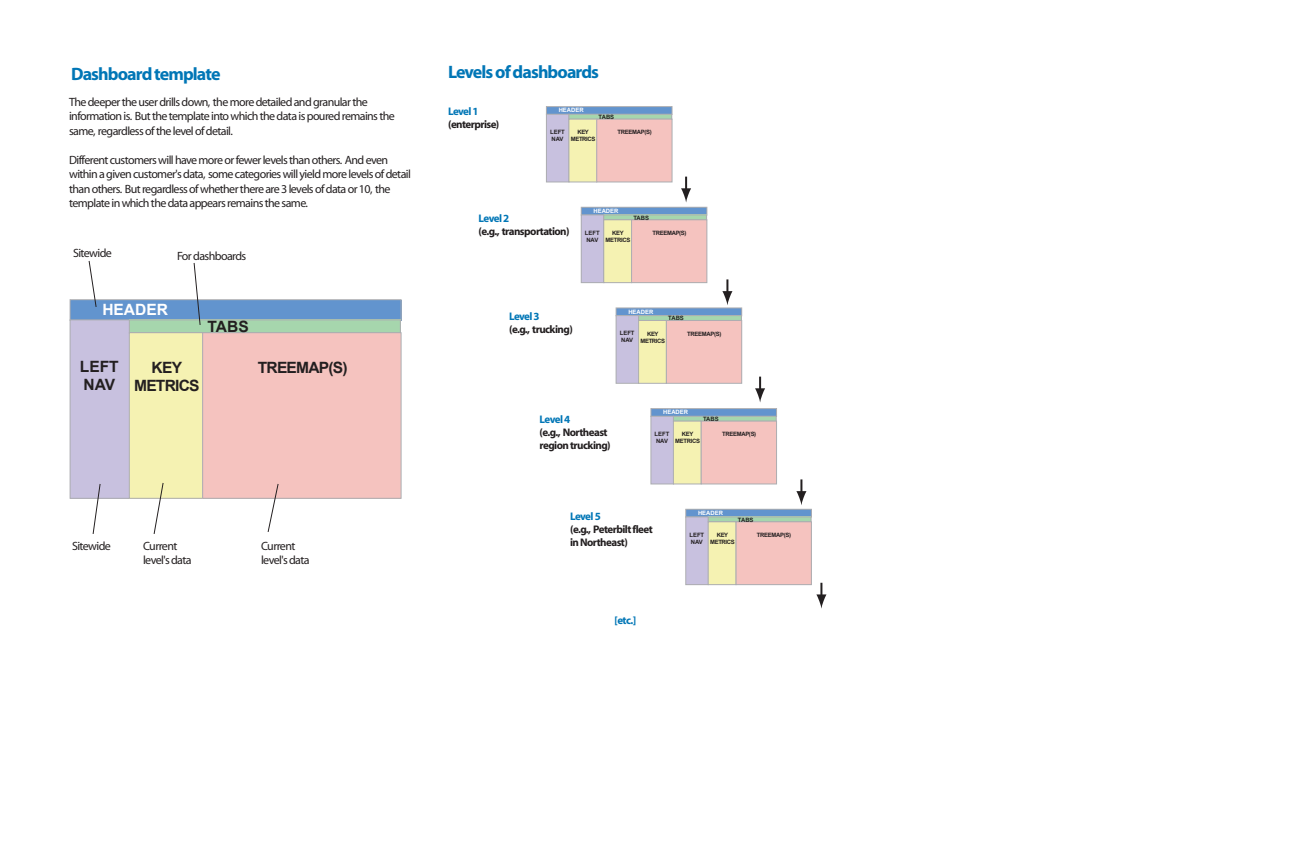
<style>
.page{position:relative;width:1296px;height:864px;background:#fff}
.page>*{position:absolute;margin:0;border:0;box-sizing:border-box;transform-origin:0 0}
.t1{font:700 18px "Myriad";letter-spacing:-.05em;color:#0076b6}
.t2{font:700 15.6px/18.6px "Arial";letter-spacing:-.05em;color:#231f20;text-align:center}
.t3{font:700 15.6px "Arial";color:#fff}
.t4{font:12px/14.5px "Myriad";letter-spacing:-.05em;color:#231f20}
.t5{font:700 11px/13px "Myriad";letter-spacing:-.05em;color:#231f20}
.t6{font:700 11px "Myriad";color:#0076b6}
.t7{font:700 5.9px/6.9px "Arial";letter-spacing:-.05em;color:#231f20;text-align:center}
.t8{font:700 5.9px "Arial";color:#fff}
.s1{color:#0076b6}
</style>
<div class="page">
<div style="left:70px;top:300px;width:331px;height:20px;background:#6294ce"></div>
<div style="left:70px;top:299px;width:332px;height:22px;border:1px solid #acadb1"></div>
<div style="left:70px;top:320px;width:60px;height:178px;background:#c8c1df"></div>
<div style="left:70px;top:319px;width:60px;height:180px;border:1px solid #acadb1"></div>
<div style="left:129px;top:320px;width:271px;height:13px;background:#a6d6ad"></div>
<div style="left:129px;top:319px;width:272px;height:15px;border:1px solid #acadb1"></div>
<div style="left:129px;top:333px;width:74px;height:165px;background:#f5f2b2"></div>
<div style="left:129px;top:332px;width:74px;height:167px;border:1px solid #acadb1"></div>
<div style="left:203px;top:333px;width:198px;height:165px;background:#f5c3bf"></div>
<div style="left:202px;top:332px;width:200px;height:167px;border:1px solid #acadb1"></div>
<svg style="left:681px;top:177px;width:10px;height:26px"></svg>
<svg style="left:722px;top:279px;width:10px;height:26px"></svg>
<svg style="left:755px;top:377px;width:10px;height:26px"></svg>
<svg style="left:796px;top:479px;width:10px;height:26px"></svg>
<svg style="left:816px;top:583px;width:10px;height:26px"></svg>
<div style="left:581px;top:207px;width:126px;height:8px;background:#6294ce"></div>
<div style="left:581px;top:207px;width:126px;height:9px;border:1px solid #acadb1"></div>
<div style="left:581px;top:215px;width:23px;height:68px;background:#c8c1df"></div>
<div style="left:581px;top:214px;width:23px;height:69px;border:1px solid #acadb1"></div>
<div style="left:604px;top:215px;width:103px;height:5px;background:#a6d6ad"></div>
<div style="left:603px;top:214px;width:104px;height:6px;border:1px solid #acadb1"></div>
<div style="left:604px;top:220px;width:28px;height:63px;background:#f5f2b2"></div>
<div style="left:603px;top:219px;width:29px;height:64px;border:1px solid #acadb1"></div>
<div style="left:632px;top:220px;width:75px;height:63px;background:#f5c3bf"></div>
<div style="left:631px;top:219px;width:76px;height:64px;border:1px solid #acadb1"></div>
<div style="left:546px;top:107px;width:126px;height:7px;background:#6294ce"></div>
<div style="left:546px;top:106px;width:127px;height:9px;border:1px solid #acadb1"></div>
<div style="left:546px;top:114px;width:23px;height:68px;background:#c8c1df"></div>
<div style="left:546px;top:114px;width:24px;height:68px;border:1px solid #acadb1"></div>
<div style="left:569px;top:114px;width:103px;height:5px;background:#a6d6ad"></div>
<div style="left:568px;top:114px;width:104px;height:6px;border:1px solid #acadb1"></div>
<div style="left:569px;top:119px;width:28px;height:63px;background:#f5f2b2"></div>
<div style="left:568px;top:119px;width:29px;height:63px;border:1px solid #acadb1"></div>
<div style="left:597px;top:119px;width:75px;height:63px;background:#f5c3bf"></div>
<div style="left:596px;top:119px;width:77px;height:63px;border:1px solid #acadb1"></div>
<div style="left:616px;top:308px;width:126px;height:8px;background:#6294ce"></div>
<div style="left:616px;top:307px;width:126px;height:9px;border:1px solid #acadb1"></div>
<div style="left:616px;top:316px;width:23px;height:67px;background:#c8c1df"></div>
<div style="left:616px;top:315px;width:23px;height:69px;border:1px solid #acadb1"></div>
<div style="left:639px;top:316px;width:102px;height:5px;background:#a6d6ad"></div>
<div style="left:638px;top:315px;width:104px;height:6px;border:1px solid #acadb1"></div>
<div style="left:639px;top:320px;width:27px;height:63px;background:#f5f2b2"></div>
<div style="left:638px;top:320px;width:29px;height:64px;border:1px solid #acadb1"></div>
<div style="left:666px;top:320px;width:76px;height:63px;background:#f5c3bf"></div>
<div style="left:666px;top:320px;width:76px;height:64px;border:1px solid #acadb1"></div>
<div style="left:651px;top:409px;width:126px;height:7px;background:#6294ce"></div>
<div style="left:650px;top:408px;width:127px;height:9px;border:1px solid #acadb1"></div>
<div style="left:651px;top:416px;width:23px;height:68px;background:#c8c1df"></div>
<div style="left:650px;top:416px;width:24px;height:68px;border:1px solid #acadb1"></div>
<div style="left:673px;top:416px;width:103px;height:5px;background:#a6d6ad"></div>
<div style="left:673px;top:416px;width:104px;height:6px;border:1px solid #acadb1"></div>
<div style="left:673px;top:421px;width:28px;height:63px;background:#f5f2b2"></div>
<div style="left:673px;top:421px;width:29px;height:63px;border:1px solid #acadb1"></div>
<div style="left:701px;top:421px;width:76px;height:63px;background:#f5c3bf"></div>
<div style="left:701px;top:421px;width:76px;height:63px;border:1px solid #acadb1"></div>
<div style="left:686px;top:509px;width:125px;height:8px;background:#6294ce"></div>
<div style="left:685px;top:509px;width:127px;height:9px;border:1px solid #acadb1"></div>
<div style="left:686px;top:517px;width:22px;height:68px;background:#c8c1df"></div>
<div style="left:685px;top:516px;width:24px;height:69px;border:1px solid #acadb1"></div>
<div style="left:708px;top:517px;width:103px;height:5px;background:#a6d6ad"></div>
<div style="left:708px;top:516px;width:104px;height:6px;border:1px solid #acadb1"></div>
<div style="left:708px;top:522px;width:28px;height:63px;background:#f5f2b2"></div>
<div style="left:708px;top:521px;width:29px;height:64px;border:1px solid #acadb1"></div>
<div style="left:736px;top:522px;width:75px;height:63px;background:#f5c3bf"></div>
<div style="left:736px;top:521px;width:76px;height:64px;border:1px solid #acadb1"></div>
<svg style="left:92px;top:484px;width:9px;height:50px"></svg>
<svg style="left:153px;top:483px;width:11px;height:51px"></svg>
<svg style="left:267px;top:484px;width:12px;height:48px"></svg>
<svg style="left:88px;top:261px;width:9px;height:46px"></svg>
<svg style="left:193px;top:263px;width:8px;height:62px"></svg>
<p class="t1" style="left:71px;top:65px;width:151px">Dashboard template</p>
<p class="t1" style="left:448px;top:63px;width:153px">Levels of dashboards</p>
<p class="t4" style="left:69px;top:95px;width:327px">The deeper the user drills down, the more detailed and granular the information is. But the template into which the data is poured remains the same, regardless of the level of detail.</p>
<p class="t4" style="left:69px;top:153px;width:343px">Different customers will have more or fewer levels than others. And even within a given customer's data, some categories will yield more levels of detail than others. But regardless of whether there are 3 levels of data or 10, the template in which the data appears remains the same.</p>
<p class="t4" style="left:73px;top:246px;width:40px">Sitewide</p>
<p class="t4" style="left:177px;top:249px;width:71px">For dashboards</p>
<p class="t3" style="left:102px;top:299px;width:67px">HEADER</p>
<p class="t2" style="left:208px;top:318px;width:43px">TABS</p>
<p class="t2" style="left:80px;top:358px;width:40px">LEFT</p>
<p class="t2" style="left:258px;top:359px;width:91px">TREEMAP(S)</p>
<p class="t2" style="left:84px;top:376px;width:33px">NAV</p>
<p class="t2" style="left:134px;top:359px;width:67px">KEY<br>METRICS</p>
<p class="t4" style="left:72px;top:539px;width:40px">Sitewide</p>
<p class="t4" style="left:143px;top:539px;width:50px">Current level's data</p>
<p class="t4" style="left:261px;top:539px;width:50px">Current level's data</p>
<p class="t5" style="left:448px;top:105px;width:53px"><span class="s1">Level 1 </span>(enterprise)</p>
<p class="t8" style="left:559px;top:107px;width:26px">HEADER</p>
<p class="t7" style="left:599px;top:114px;width:17px">TABS</p>
<p class="t7" style="left:550px;top:129px;width:16px">LEFT</p>
<p class="t7" style="left:618px;top:129px;width:36px">TREEMAP(S)</p>
<p class="t7" style="left:552px;top:136px;width:14px">NAV</p>
<p class="t7" style="left:571px;top:129px;width:26px">KEY<br>METRICS</p>
<p class="t5" style="left:479px;top:212px;width:93px"><span class="s1">Level 2<br></span>(e.g., transportation)</p>
<p class="t8" style="left:594px;top:207px;width:26px">HEADER</p>
<p class="t7" style="left:633px;top:214px;width:17px">TABS</p>
<p class="t7" style="left:585px;top:229px;width:16px">LEFT</p>
<p class="t7" style="left:652px;top:230px;width:36px">TREEMAP(S)</p>
<p class="t7" style="left:586px;top:236px;width:14px">NAV</p>
<p class="t7" style="left:606px;top:230px;width:26px">KEY<br>METRICS</p>
<p class="t5" style="left:509px;top:310px;width:65px"><span class="s1">Level 3<br></span>(e.g., trucking)</p>
<p class="t8" style="left:628px;top:308px;width:26px">HEADER</p>
<p class="t7" style="left:668px;top:315px;width:17px">TABS</p>
<p class="t7" style="left:620px;top:330px;width:16px">LEFT</p>
<p class="t7" style="left:687px;top:330px;width:36px">TREEMAP(S)</p>
<p class="t7" style="left:621px;top:337px;width:14px">NAV</p>
<p class="t7" style="left:640px;top:330px;width:26px">KEY<br>METRICS</p>
<p class="t5" style="left:540px;top:413px;width:73px"><span class="s1">Level 4<br></span>(e.g., Northeast region trucking)</p>
<p class="t8" style="left:663px;top:409px;width:26px">HEADER</p>
<p class="t7" style="left:703px;top:416px;width:17px">TABS</p>
<p class="t7" style="left:655px;top:431px;width:16px">LEFT</p>
<p class="t7" style="left:722px;top:431px;width:36px">TREEMAP(S)</p>
<p class="t7" style="left:656px;top:438px;width:14px">NAV</p>
<p class="t7" style="left:675px;top:431px;width:26px">KEY<br>METRICS</p>
<p class="t5" style="left:570px;top:510px;width:84px"><span class="s1">Level 5<br></span>(e.g., Peterbilt fleet in Northeast)</p>
<p class="t6" style="left:614px;top:615px;width:23px">[etc.]</p>
<p class="t8" style="left:698px;top:509px;width:26px">HEADER</p>
<p class="t7" style="left:738px;top:516px;width:17px">TABS</p>
<p class="t7" style="left:689px;top:531px;width:16px">LEFT</p>
<p class="t7" style="left:757px;top:532px;width:36px">TREEMAP(S)</p>
<p class="t7" style="left:691px;top:538px;width:14px">NAV</p>
<p class="t7" style="left:710px;top:532px;width:26px">KEY<br>METRICS</p>
</div>
